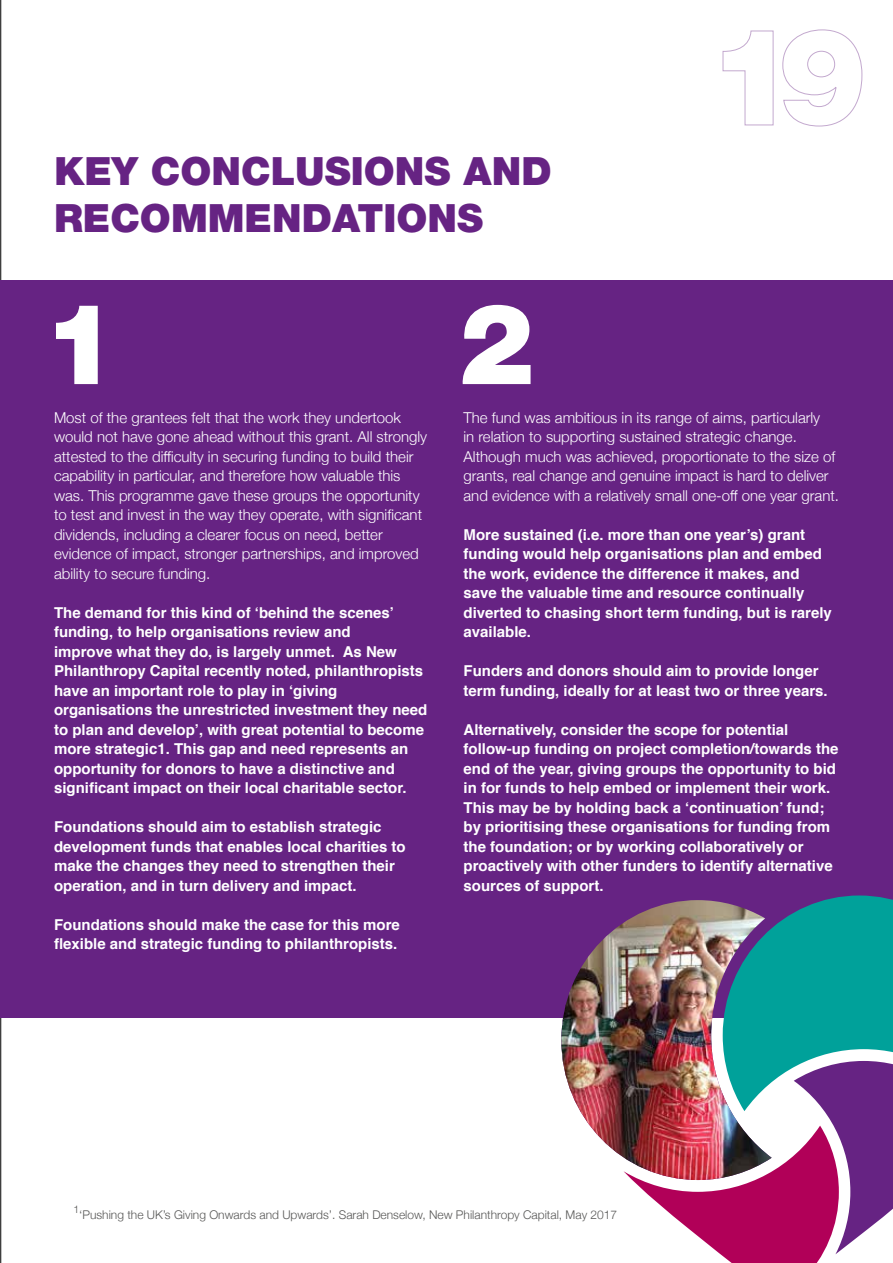
<style>
.page{position:relative;width:893px;height:1263px;background:#fff}
.page>*{position:absolute;margin:0;border:0;box-sizing:border-box;transform-origin:0 0}
.t1{font:900 112.5px "Helvetica Neue";color:#fff}
.t2{font:900 39px/46.8px "Helvetica Neue";color:#662383}
.t3{font:700 15px/19.5px "Helvetica";color:#fff}
.t4{font:300 15px/19.5px "Helvetica Neue";color:#fff}
.t5{font:300 12px "Helvetica Neue";color:#575756}
.t6{font:300 10.5px "Helvetica Neue";color:#575756}
</style>
<div class="page">
<hr style="left:0;top:0;width:1px;height:1263px;background:#000">
<div style="left:0;top:281px;width:893px;height:737px;background:#662383"></div>
<img style="left:561px;top:923px;width:62px;height:234px">
<img style="left:623px;top:895px;width:270px;height:368px">
<svg style="left:722px;top:30px;width:52px;height:96px"></svg>
<svg style="left:782px;top:29px;width:81px;height:98px"></svg>
<h2 class="t2" style="left:54px;top:147px;width:499px">KEY CONCLUSIONS AND<br>RECOMMENDATIONS</h2>
<h1 class="t1" style="left:43px;top:277px;width:77px">1</h1>
<h1 class="t1" style="left:459px;top:277px;width:77px">2</h1>
<p class="t4" style="left:54px;top:407px;width:375px">Most of the grantees felt that the work they undertook would not have gone ahead without this grant. All strongly attested to the difficulty in securing funding to build their capability in particular, and therefore how valuable this was. This programme gave these groups the opportunity to test and invest in the way they operate, with significant dividends, including a clearer focus on need, better evidence of impact, stronger partnerships, and improved ability to secure funding.</p>
<p class="t3" style="left:54px;top:603px;width:375px">The demand for this kind of ‘behind the scenes’ funding, to help organisations review and<br>improve what they do, is largely unmet. As New Philanthropy Capital recently noted, philanthropists have an important role to play in ‘giving organisations the unrestricted investment they need to plan and develop’, with great potential to become more strategic1. This gap and need represents an opportunity for donors to have a distinctive and significant impact on their local charitable sector.</p>
<p class="t3" style="left:54px;top:817px;width:353px">Foundations should aim to establish strategic development funds that enables local charities to make the changes they need to strengthen their operation, and in turn delivery and impact.</p>
<p class="t3" style="left:54px;top:915px;width:347px">Foundations should make the case for this more flexible and strategic funding to philanthropists.</p>
<p class="t4" style="left:463px;top:407px;width:377px">The fund was ambitious in its range of aims, particularly<br>in relation to supporting sustained strategic change.<br>Although much was achieved, proportionate to the size of grants, real change and genuine impact is hard to deliver and evidence with a relatively small one-off one year grant.</p>
<p class="t3" style="left:463px;top:525px;width:370px">More sustained (i.e. more than one year’s) grant funding would help organisations plan and embed the work, evidence the difference it makes, and save the valuable time and resource continually diverted to chasing short term funding, but is rarely available.</p>
<p class="t3" style="left:463px;top:661px;width:366px">Funders and donors should aim to provide longer term funding, ideally for at least two or three years.</p>
<p class="t3" style="left:463px;top:720px;width:377px">Alternatively, consider the scope for potential follow-up funding on project completion/towards the end of the year, giving groups the opportunity to bid in for funds to help embed or implement their work.<br>This may be by holding back a ‘continuation’ fund; by prioritising these organisations for funding from the foundation; or by working collaboratively or proactively with other funders to identify alternative sources of support.</p>
<p class="t6" style="left:73px;top:1201px;width:7px">1</p>
<p class="t5" style="left:79px;top:1205px;width:540px">‘Pushing the UK’s Giving Onwards and Upwards’. Sarah Denselow, New Philanthropy Capital, May 2017</p>
</div>
